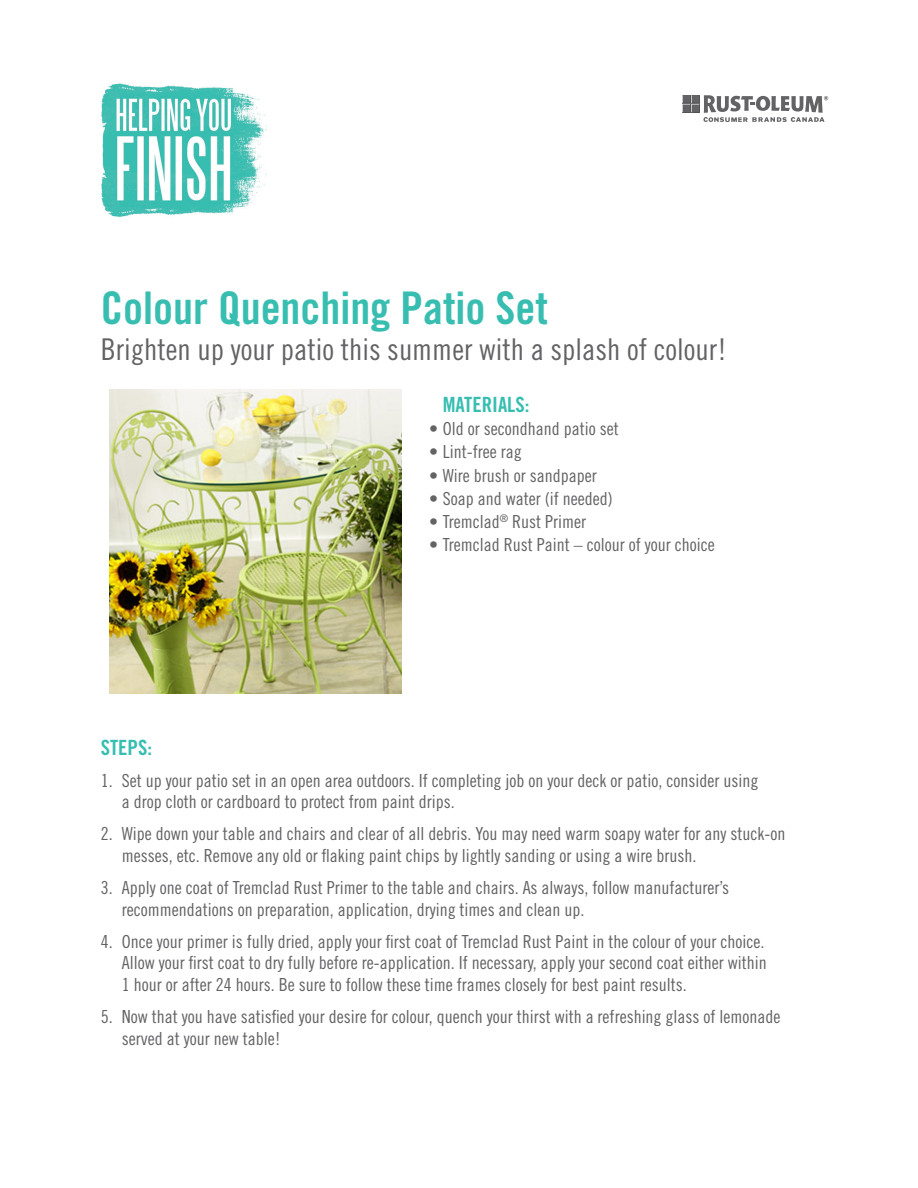
<style>
.page{position:relative;width:918px;height:1188px;background:#fff}
.page>*{position:absolute;margin:0;border:0;box-sizing:border-box;transform-origin:0 0}
.t1{font:45px "Trade Gothic LT Std Bd Cn 20";color:#37beb1}
.t2{font:30px "Trade Gothic LT Std Cn 18";color:#636366}
.t3{font:21px "Trade Gothic LT Std Bd Cn 20";color:#37beb1}
.t4{font:18px/21.6px "Trade Gothic LT Std Cn 18";color:#636366}
</style>
<div class="page">
<img style="left:101px;top:83px;width:165px;height:135px">
<svg style="left:682px;top:95px;width:146px;height:27px"></svg>
<img style="left:109px;top:390px;width:292px;height:304px">
<p class="t1" style="left:101px;top:281px;width:449px">Colour Quenching Patio Set</p>
<p class="t2" style="left:101px;top:332px;width:628px">Brighten up your patio this summer with a splash of colour!</p>
<p class="t3" style="left:443px;top:392px;width:88px">MATERIALS:</p>
<p class="t4" style="left:429px;top:418px;width:191px">• Old or secondhand patio set</p>
<p class="t4" style="left:429px;top:441px;width:94px">• Lint-free rag</p>
<p class="t4" style="left:429px;top:464px;width:169px">• Wire brush or sandpaper</p>
<p class="t4" style="left:429px;top:487px;width:185px">• Soap and water (if needed)</p>
<p class="t4" style="left:429px;top:510px;width:158px">• Tremclad<sup>®</sup> Rust Primer</p>
<p class="t4" style="left:429px;top:533px;width:287px">• Tremclad Rust Paint – colour of your choice</p>
<p class="t3" style="left:101px;top:734px;width:53px">STEPS:</p>
<p class="t4" style="left:122px;top:769px;width:638px;text-indent:-21px">1. Set up your patio set in an open area outdoors. If completing job on your deck or patio, consider using a drop cloth or cardboard to protect from paint drips.</p>
<p class="t4" style="left:122px;top:823px;width:665px;text-indent:-21px">2. Wipe down your table and chairs and clear of all debris. You may need warm soapy water for any stuck-on messes, etc. Remove any old or flaking paint chips by lightly sanding or using a wire brush.</p>
<p class="t4" style="left:122px;top:877px;width:609px;text-indent:-21px">3. Apply one coat of Tremclad Rust Primer to the table and chairs. As always, follow manufacturer’s recommendations on preparation, application, drying times and clean up.</p>
<p class="t4" style="left:122px;top:930px;width:647px;text-indent:-21px">4. Once your primer is fully dried, apply your first coat of Tremclad Rust Paint in the colour of your choice.<br>Allow your first coat to dry fully before re-application. If necessary, apply your second coat either within<br>1 hour or after 24 hours. Be sure to follow these time frames closely for best paint results.</p>
<p class="t4" style="left:122px;top:1006px;width:660px;text-indent:-21px">5. Now that you have satisfied your desire for colour, quench your thirst with a refreshing glass of lemonade served at your new table!</p>
</div>
